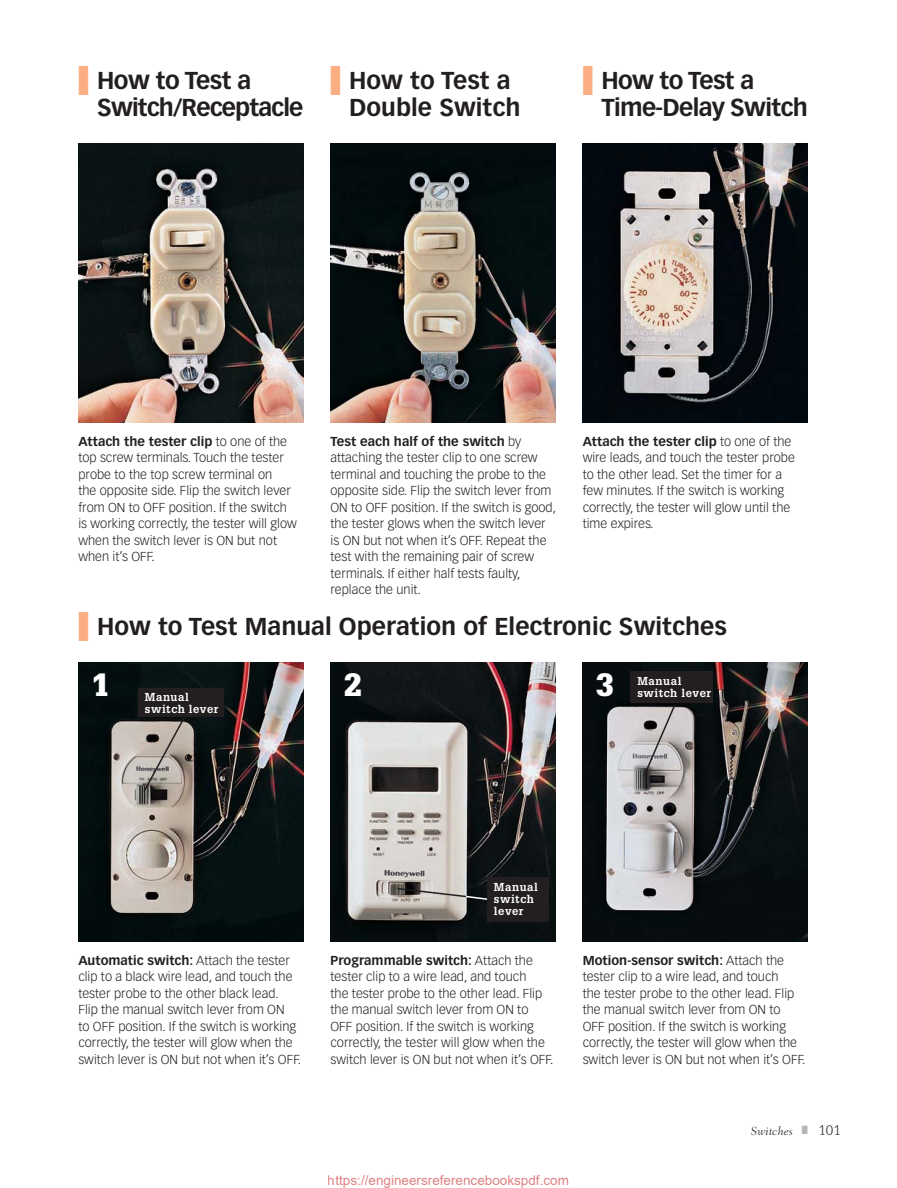
<style>
.page{position:relative;width:897px;height:1188px;background:#fff}
.page>*{position:absolute;margin:0;border:0;box-sizing:border-box;transform-origin:0 0}
.t1{font:42px "Zapf Dingbats Std";color:#faae81;scale:.32 1}
.t2{font:900 31.5px "Glypha LT Std";color:#fff}
.t3{font:700 24px/27px "Vectora LT Std";color:#231f20}
.t4{font:700 24px/27px "Vectora LT Std";letter-spacing:-.035em;color:#231f20}
.t5{font:700 24px/27px "Vectora LT Std";letter-spacing:-.03em;color:#231f20}
.t6{font:13.5px "Arial";color:rgb(191 0 0/.5)}
.t7{font:300 13.5px "Glypha LT Std";color:#231f20;scale:1.11 1}
.t8{font:300 12.75px/16.5px "Vectora LT Std";letter-spacing:.005em;color:#231f20}
.t9{font:italic 300 12px "Fairfield LT Std";letter-spacing:.005em;color:#231f20}
.t10{font:700 11.25px/12px "Glypha LT Std";letter-spacing:.045em;color:#fff}
.s1{font-weight:700}
.s2{color:#b3b5b8}
</style>
<div class="page">
<img style="left:78px;top:144px;width:225px;height:279px">
<img style="left:330px;top:144px;width:225px;height:279px">
<img style="left:78px;top:663px;width:225px;height:278px">
<img style="left:330px;top:663px;width:225px;height:278px">
<img style="left:582px;top:144px;width:225px;height:279px">
<img style="left:582px;top:663px;width:225px;height:278px">
<svg style="left:142px;top:703px;width:534px;height:195px;background:#7b7a79"></svg>
<svg style="left:464px;top:895px;width:23px;height:6px"></svg>
<div style="left:138px;top:688px;width:86px;height:29px;background:#231f20"></div>
<div style="left:487px;top:877px;width:62px;height:45px;background:#231f20"></div>
<div style="left:630px;top:671px;width:82px;height:31px;background:#231f20"></div>
<h1 class="t1" style="left:78px;top:56px;width:33px">■</h1>
<h1 class="t1" style="left:330px;top:56px;width:33px">■</h1>
<h1 class="t1" style="left:582px;top:56px;width:33px">■</h1>
<h3 class="t4" style="left:97px;top:69px;width:208px">How to Test a<br>Switch/Receptacle</h3>
<h3 class="t5" style="left:601px;top:69px;width:208px">How to Test a<br>Time-Delay Switch</h3>
<h3 class="t3" style="left:349px;top:69px;width:173px">How to Test a<br>Double Switch</h3>
<p class="t8" style="left:78px;top:434px;width:220px"><span class="s1">Attach the tester clip</span> to one of the top screw terminals. Touch the tester probe to the top screw terminal on<br>the opposite side. Flip the switch lever from ON to OFF position. If the switch is working correctly, the tester will glow when the switch lever is ON but not when it’s OFF.</p>
<p class="t8" style="left:330px;top:434px;width:227px"><span class="s1">Test each half of the switch</span> by attaching the tester clip to one screw ter minal and touching the probe to the opposite side. Flip the switch lever from ON to OFF position. If the switch is good, the tester glows when the switch lever is ON but not when it’s OFF. Repeat the test with the remaining pair of screw terminals. If either half tests faulty, replace the unit.</p>
<p class="t8" style="left:582px;top:434px;width:214px"><span class="s1">Attach the tester clip</span> to one of the wire leads, and touch the tester probe to the other lead. Set the timer for a few minutes. If the switch is working correctly, the tester will glow until the time expires.</p>
<h1 class="t1" style="left:78px;top:602px;width:33px">■</h1>
<h3 class="t3" style="left:97px;top:615px;width:631px">How to Test Manual Operation of Electronic Switches</h3>
<h2 class="t2" style="left:92px;top:667px;width:19px">1</h2>
<h2 class="t2" style="left:344px;top:667px;width:19px">2</h2>
<h2 class="t2" style="left:596px;top:667px;width:19px">3</h2>
<p class="t10" style="left:145px;top:692px;width:75px">Manual switch lever</p>
<p class="t10" style="left:637px;top:676px;width:75px">Manual switch lever</p>
<p class="t10" style="left:494px;top:883px;width:45px">Manual switch lever</p>
<p class="t8" style="left:78px;top:953px;width:224px"><span class="s1">Automatic switch:</span> Attach the tester clip to a black wire lead, and touch the tester probe to the other black lead.<br>Flip the manual switch lever from ON<br>to OFF position. If the switch is working correctly, the tester will glow when the switch lever is ON but not when it’s OFF.</p>
<p class="t8" style="left:330px;top:953px;width:224px"><span class="s1">Programmable switch:</span> Attach the tester clip to a wire lead, and touch<br>the tester probe to the other lead. Flip the manual switch lever from ON to OFF position. If the switch is working correctly, the tester will glow when the switch lever is ON but not when it’s OFF.</p>
<p class="t8" style="left:582px;top:953px;width:224px"><span class="s1">Motion-sensor switch:</span> Attach the tester clip to a wire lead, and touch<br>the tester probe to the other lead. Flip the manual switch lever from ON to OFF position. If the switch is working correctly, the tester will glow when the switch lever is ON but not when it’s OFF.</p>
<p class="t6" style="left:328px;top:1171px;width:242px">https://engineersreferencebookspdf.com</p>
<p class="t9" style="left:750px;top:1125px;width:43px">Switches</p>
<p class="t7" style="left:801px;top:1122px;width:37px"><span class="s2">■</span> 101</p>
</div>
